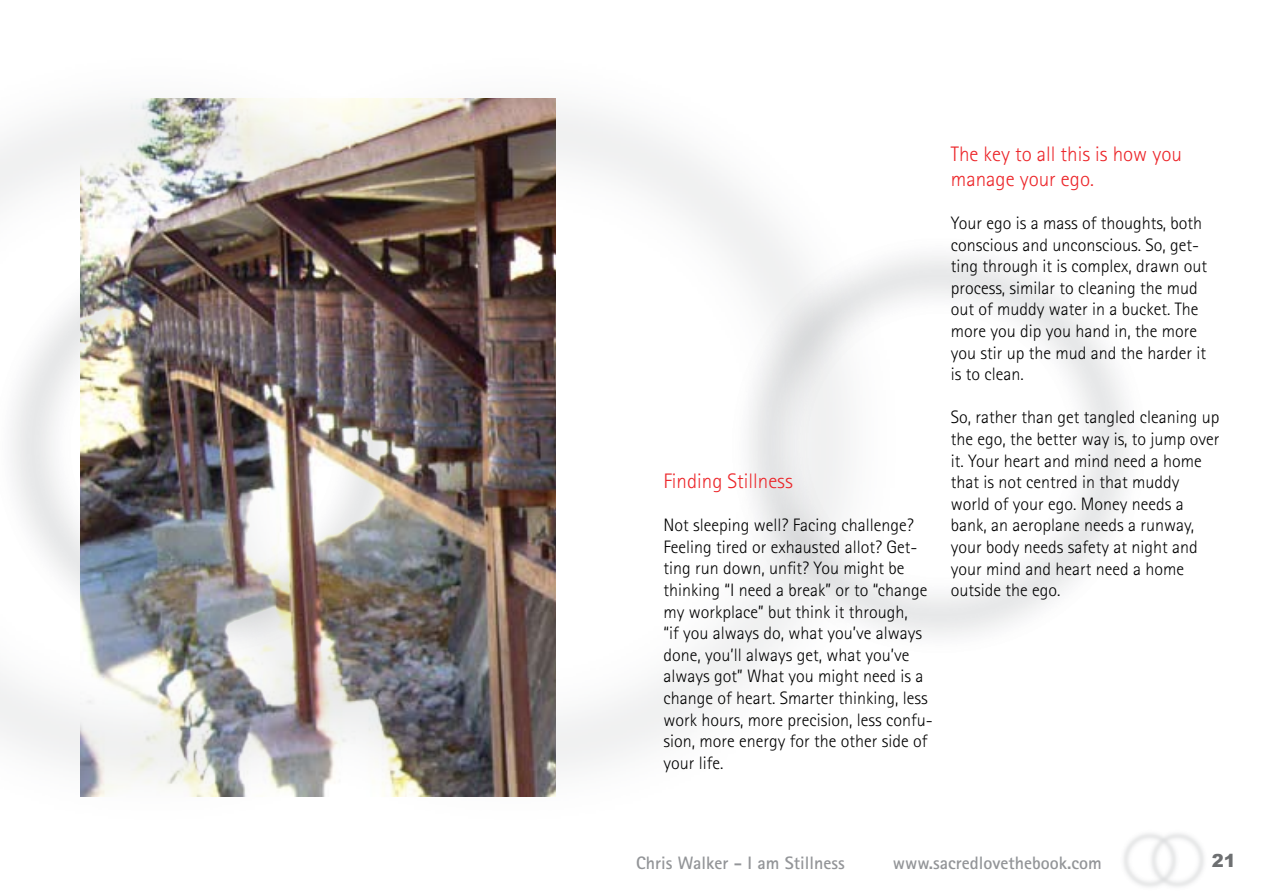
<style>
.page{position:relative;width:1263px;height:893px;background:#fff}
.page>*{position:absolute;margin:0;border:0;box-sizing:border-box;transform-origin:0 0}
.t1{font:300 21px/25.2px "Rotis Sans Serif";color:#ec2529}
.t2{font:300 18px/21.6px "Rotis Sans Serif";color:#000}
.t3{font:700 18px "Rotis Sans Serif";color:#939598}
.t4{font:900 18px "Arial";color:#6d6f71}
</style>
<div class="page">
<img style="left:0;top:98px;width:767px;height:699px">
<img style="left:0;top:224px;width:81px;height:435px">
<img style="left:703px;top:224px;width:426px;height:435px">
<img style="left:81px;top:99px;width:474px;height:697px">
<p class="t1" style="left:663px;top:468px;width:131px">Finding Stillness</p>
<p class="t2" style="left:663px;top:514px;width:271px">Not sleeping well? Facing challenge?<br>Feeling tired or exhausted allot? Get&shy;ting run down, unfit? You might be thinking “I need a break” or to “change my workplace” but think it through,<br>“if you always do, what you’ve always done, you’ll always get, what you’ve always got” What you might need is a change of heart. Smarter thinking, less work hours, more precision, less confu&shy;sion, more energy for the other side of your life.</p>
<p class="t1" style="left:951px;top:141px;width:232px">The key to all this is how you manage your ego.</p>
<p class="t2" style="left:951px;top:212px;width:258px">Your ego is a mass of thoughts, both conscious and unconscious. So, get&shy;ting through it is complex, drawn out process, similar to cleaning the mud out of muddy water in a bucket. The more you dip you hand in, the more you stir up the mud and the harder it is to clean.</p>
<p class="t2" style="left:951px;top:407px;width:270px">So, rather than get tangled cleaning up the ego, the better way is, to jump over it. Your heart and mind need a home that is not centred in that muddy world of your ego. Money needs a bank, an aeroplane needs a runway, your body needs safety at night and your mind and heart need a home outside the ego.</p>
<p class="t3" style="left:636px;top:851px;width:210px">Chris Walker - I am Stillness</p>
<p class="t3" style="left:893px;top:851px;width:210px">www.sacredlovethebook.com</p>
<p class="t4" style="left:1212px;top:850px;width:12px">21</p>
</div>
